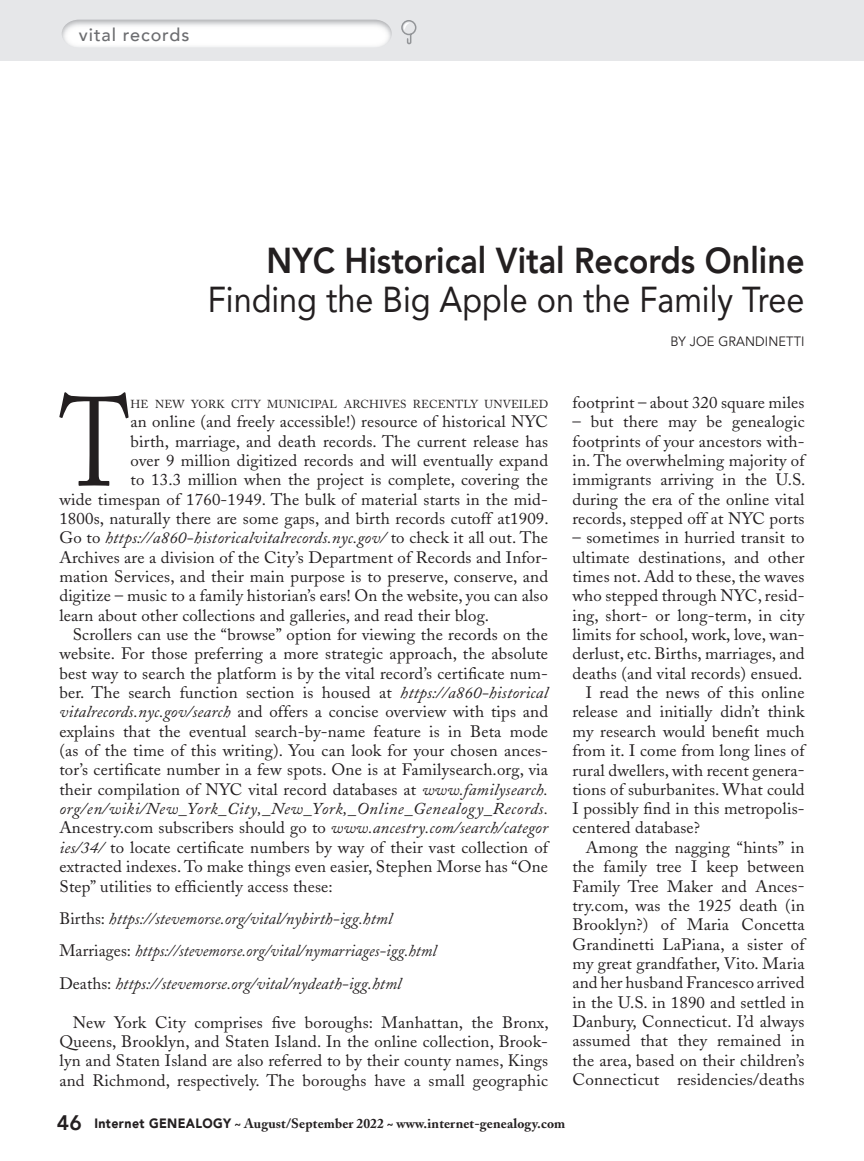
<style>
.page{position:relative;width:864px;height:1161px;background:#fff}
.page>*{position:absolute;margin:0;border:0;box-sizing:border-box;transform-origin:0 0}
.t1{font:125.25px "Adobe Caslon";color:#231f20;scale:.79 1}
.t2{font:36px "Avenir";color:#231f20;scale:.9 1}
.t3{font:800 36px "Avenir";color:#231f20;scale:.9 1}
.t4{font:500 18px "Avenir";letter-spacing:.05em;color:#6c6d70}
.t5{font:16.5px/19.4px "Adobe Caslon";letter-spacing:.01em;color:#231f20;text-align:justify}
.t6{font:italic 16.5px/32.5px "Adobe Caslon";letter-spacing:.005em;color:#231f20}
.t7{font:italic 16.5px "Adobe Caslon";letter-spacing:.03em;color:#231f20}
.t8{font:16.5px "Adobe Caslon";letter-spacing:.01em;color:#231f20;scale:1.04 1}
.t9{font:700 13.5px "Adobe Caslon";letter-spacing:.01em;color:#231f20}
.t10{font:13.5px "Avenir";letter-spacing:.01em;color:#231f20;scale:.95 1}
.t11{font:11.55px "Adobe Caslon";letter-spacing:.015em;color:#231f20}
.s1{font-style:normal}
.s2{font-style:italic}
.s3{font-family:"Avenir";font-weight:800;font-size:21px}
.s4{font-family:"Avenir";font-weight:900}
</style>
<div class="page">
<svg style="left:0;top:0;width:864px;height:61px;background:#e8e9ea"></svg>
<svg style="left:401px;top:20px;width:15px;height:24px"></svg>
<p class="t4" style="left:79px;top:19px;width:112px">vital records</p>
<h2 class="t3" style="left:267px;top:232px;width:599px">NYC Historical Vital Records Online</h2>
<h2 class="t2" style="left:208px;top:270px;width:665px">Finding the Big Apple on the Family Tree</h2>
<p class="t10" style="left:670px;top:333px;width:143px">BY JOE GRANDINETTI</p>
<h1 class="t1" style="left:60px;top:369px;width:89px">T</h1>
<p class="t11" style="left:131px;top:397px;width:419px">HE NEW YORK CITY MUNICIPAL ARCHIVES RECENTLY UNVEILED</p>
<p class="t5" style="left:131px;top:412px;width:419px">an online (and freely accessible!) resource of historical NYC</p>
<p class="t5" style="left:131px;top:432px;width:419px">birth, marriage, and death records. The current release has</p>
<p class="t5" style="left:131px;top:451px;width:419px">over 9 million digitized records and will eventually expand</p>
<p class="t5" style="left:131px;top:470px;width:419px">to 13.3 million when the project is complete, covering the</p>
<p class="t5" style="left:59px;top:490px;width:490px">wide timespan of 1760-1949. The bulk of material starts in the mid-</p>
<p class="t5" style="left:59px;top:509px;width:491px">1800s, naturally there are some gaps, and birth records cutoff at1909.</p>
<p class="t6" style="left:59px;top:522px;width:490px"><span class="s1">Go to</span> https://a860-historicalvitalrecords.nyc.gov/ <span class="s1">to check it all out. The</span></p>
<p class="t5" style="left:59px;top:548px;width:490px">Archives are a division of the City’s Department of Records and Infor-</p>
<p class="t5" style="left:59px;top:567px;width:490px">mation Services, and their main purpose is to preserve, conserve, and</p>
<p class="t5" style="left:59px;top:586px;width:490px">digitize – music to a family historian’s ears! On the website, you can also</p>
<p class="t5" style="left:59px;top:606px;width:431px">learn about other collections and galleries, and read their blog.</p>
<p class="t5" style="left:73px;top:625px;width:477px">Scrollers can use the “browse” option for viewing the records on the</p>
<p class="t5" style="left:59px;top:644px;width:490px">website. For those preferring a more strategic approach, the absolute</p>
<p class="t5" style="left:59px;top:664px;width:490px">best way to search the platform is by the vital record’s certificate num-</p>
<p class="t5" style="left:59px;top:683px;width:490px">ber. The search function section is housed at <span class="s2">https://a860-historical</span></p>
<p class="t5" style="left:59px;top:702px;width:490px"><span class="s2">vitalrecords.nyc.gov/search</span> and offers a concise overview with tips and</p>
<p class="t5" style="left:59px;top:722px;width:490px">explains that the eventual search-by-name feature is in Beta mode</p>
<p class="t5" style="left:59px;top:741px;width:490px">(as of the time of this writing). You can look for your chosen ances-</p>
<p class="t5" style="left:59px;top:760px;width:490px">tor’s certificate number in a few spots. One is at Familysearch.org, via</p>
<p class="t5" style="left:59px;top:780px;width:490px">their compilation of NYC vital record databases at <span class="s2">www.familysearch.</span></p>
<p class="t7" style="left:59px;top:800px;width:490px">org/en/wiki/New_York_City,_New_York,_Online_Genealogy_Records.</p>
<p class="t5" style="left:59px;top:818px;width:490px">Ancestry.com subscribers should go to <span class="s2">www.ancestry.com/search/categor</span></p>
<p class="t5" style="left:59px;top:838px;width:490px"><span class="s2">ies/34/</span> to locate certificate numbers by way of their vast collection of</p>
<p class="t5" style="left:59px;top:857px;width:490px">extracted indexes. To make things even easier, Stephen Morse has “One</p>
<p class="t5" style="left:59px;top:876px;width:275px">Step” utilities to efficiently access these:</p>
<p class="t6" style="left:59px;top:903px;width:379px"><span class="s1">Births:</span> https://stevemorse.org/vital/nybirth-igg.html<br><span class="s1">Marriages:</span> https://stevemorse.org/vital/nymarriages-igg.html<br><span class="s1">Deaths:</span> https://stevemorse.org/vital/nydeath-igg.html</p>
<p class="t5" style="left:59px;top:1013px;width:491px;text-indent:14px">New York City comprises five boroughs: Manhattan, the Bronx, Queens, Brooklyn, and Staten Island. In the online collection, Brook&shy;lyn and Staten Island are also referred to by their county names, Kings and Richmond, respectively. The boroughs have a small geographic</p>
<p class="t5" style="left:572px;top:393px;width:234px">footprint – about 320 square miles</p>
<p class="t5" style="left:572px;top:412px;width:234px">– but there may be genealogic footprints of your ancestors with&shy;in. The overwhelming majority of immigrants arriving in the U.S. during the era of the online vital records, stepped off at NYC ports</p>
<p class="t5" style="left:572px;top:528px;width:234px">– sometimes in hurried transit to</p>
<p class="t5" style="left:572px;top:548px;width:234px">ultimate destinations, and other</p>
<p class="t5" style="left:572px;top:567px;width:234px">times not. Add to these, the waves</p>
<p class="t5" style="left:572px;top:586px;width:234px">who stepped through NYC, resid-</p>
<p class="t5" style="left:572px;top:606px;width:234px">ing, short- or long-term, in city</p>
<p class="t5" style="left:572px;top:625px;width:234px">limits for school, work, love, wan-</p>
<p class="t5" style="left:572px;top:644px;width:234px">derlust, etc. Births, marriages, and</p>
<p class="t5" style="left:572px;top:664px;width:232px">deaths (and vital records) ensued.</p>
<p class="t5" style="left:586px;top:683px;width:220px">I read the news of this online</p>
<p class="t5" style="left:572px;top:702px;width:234px">release and initially didn’t think</p>
<p class="t5" style="left:572px;top:722px;width:234px">my research would benefit much</p>
<p class="t5" style="left:572px;top:741px;width:234px">from it. I come from long lines of</p>
<p class="t5" style="left:572px;top:760px;width:234px">rural dwellers, with recent genera-</p>
<p class="t5" style="left:572px;top:780px;width:234px">tions of suburbanites. What could</p>
<p class="t5" style="left:572px;top:799px;width:234px">I possibly find in this metropolis-</p>
<p class="t5" style="left:572px;top:818px;width:129px">centered database?</p>
<p class="t5" style="left:586px;top:838px;width:220px">Among the nagging “hints” in</p>
<p class="t5" style="left:572px;top:857px;width:234px">the family tree I keep between</p>
<p class="t5" style="left:572px;top:876px;width:234px">Family Tree Maker and Ances-</p>
<p class="t5" style="left:572px;top:896px;width:234px">try.com, was the 1925 death (in</p>
<p class="t5" style="left:572px;top:915px;width:234px">Brooklyn?) of Maria Concetta</p>
<p class="t5" style="left:572px;top:934px;width:234px">Grandinetti LaPiana, a sister of</p>
<p class="t5" style="left:572px;top:954px;width:234px">my great grandfather, Vito. Maria</p>
<p class="t5" style="left:572px;top:973px;width:234px">and her husband Francesco arrived</p>
<p class="t5" style="left:572px;top:992px;width:234px">in the U.S. in 1890 and settled in</p>
<p class="t5" style="left:572px;top:1012px;width:234px">Danbury, Connecticut. I’d always</p>
<p class="t5" style="left:572px;top:1031px;width:234px">assumed that they remained in</p>
<p class="t5" style="left:572px;top:1050px;width:234px">the area, based on their children’s</p>
<p class="t8" style="left:572px;top:1070px;width:225px">Connecticut residencies/deaths</p>
<p class="t9" style="left:57px;top:1115px;width:510px"><span class="s3">46</span> <span class="s4">Internet GENEALOGY</span> ~ August/September 2022 ~ www.internet-genealogy.com</p>
</div>
